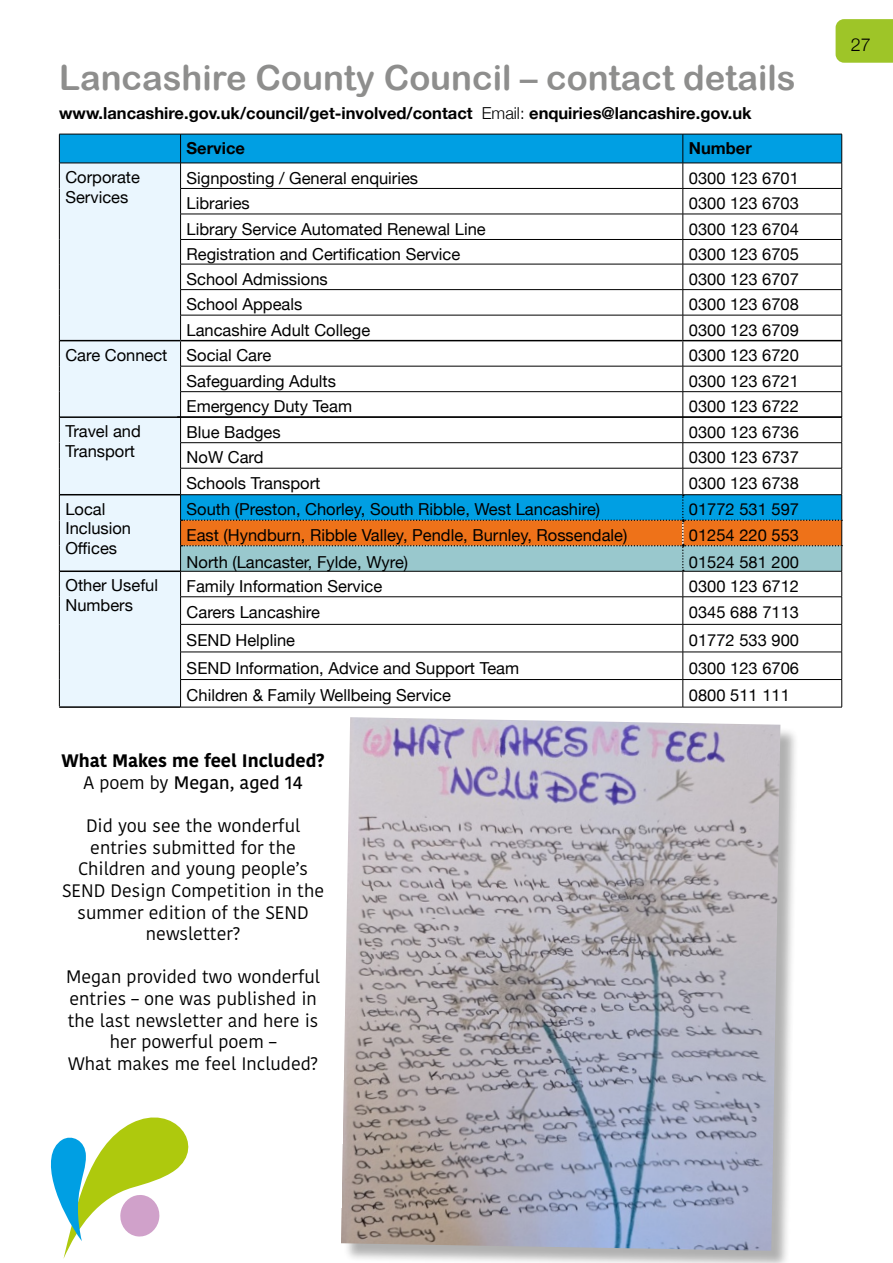
<style>
.page{position:relative;width:893px;height:1263px;background:#fff}
.page>*{position:absolute;margin:0;border:0;box-sizing:border-box;transform-origin:0 0}
.t1{font:34.65px "Arial Rounded MT Bold";color:#8e8e8d}
.t2{font:18px/21.6px "Kohinoor Devanagari";color:#000;text-align:center}
.t3{font:700 18px/21.6px "Kohinoor Devanagari";color:#000;text-align:center}
.t4{font:300 18px "Helvetica Neue";color:#000}
.t5{font:16.5px/19.8px "Helvetica Neue";color:#000}
.t6{font:700 16.5px/35.5px "Helvetica Neue";color:#000}
.s1{font-weight:300}
.s2{font-weight:400}
.s3{font-weight:500}
</style>
<div class="page">
<hr style="left:180px;top:707px;width:503px;height:1px;background:#000">
<hr style="left:683px;top:707px;width:159px;height:1px;background:#000">
<hr style="left:59px;top:706px;width:121px;height:2px;background:#000">
<svg style="left:59px;top:134px;width:783px;height:573px"></svg>
<hr style="left:60px;top:570px;width:120px;height:2px;background:#000">
<div style="left:836px;top:19px;width:57px;height:44px;background:#9ec528"></div>
<svg style="left:50px;top:1117px;width:139px;height:142px"></svg>
<hr style="left:177px;top:416px;width:665px;height:2px;background:#000">
<div style="left:343px;top:720px;width:456px;height:543px;background:#000;opacity:.31"></div>
<img style="left:341px;top:717px;width:439px;height:534px">
<h1 class="t1" style="left:59px;top:57px;width:738px">Lancashire County Council – contact details</h1>
<p class="t6" style="left:187px;top:96px;width:567px;text-indent:-127px">www.lancashire.gov.uk/council/get-involved/contact <span class="s1">Email:</span> enquiries@lancashire.gov.uk<br>Service</p>
<p class="t6" style="left:689px;top:131px;width:64px">Number</p>
<p class="t5" style="left:65px;top:168px;width:76px">Corporate<br>Services</p>
<p class="t5" style="left:187px;top:169px;width:233px">Signposting / General enquiries</p>
<p class="t5" style="left:689px;top:169px;width:112px">0300 123 6701</p>
<p class="t5" style="left:187px;top:194px;width:65px">Libraries</p>
<p class="t5" style="left:689px;top:194px;width:112px">0300 123 6703</p>
<p class="t5" style="left:187px;top:220px;width:301px">Library Service Automated Renewal Line</p>
<p class="t5" style="left:689px;top:220px;width:112px">0300 123 6704</p>
<p class="t5" style="left:187px;top:245px;width:275px">Registration and Certification Service</p>
<p class="t5" style="left:689px;top:245px;width:112px">0300 123 6705</p>
<p class="t5" style="left:187px;top:270px;width:143px">School Admissions</p>
<p class="t5" style="left:689px;top:270px;width:112px">0300 123 6707</p>
<p class="t5" style="left:187px;top:295px;width:117px">School Appeals</p>
<p class="t5" style="left:689px;top:295px;width:112px">0300 123 6708</p>
<p class="t5" style="left:187px;top:321px;width:185px">Lancashire Adult College</p>
<p class="t5" style="left:689px;top:321px;width:112px">0300 123 6709</p>
<p class="t5" style="left:65px;top:346px;width:207px">Care Connect Social Care</p>
<p class="t5" style="left:689px;top:346px;width:112px">0300 123 6720</p>
<p class="t5" style="left:187px;top:372px;width:151px">Safeguarding Adults</p>
<p class="t5" style="left:689px;top:372px;width:112px">0300 123 6721</p>
<p class="t5" style="left:187px;top:397px;width:167px">Emergency Duty Team</p>
<p class="t5" style="left:689px;top:397px;width:112px">0300 123 6722</p>
<p class="t5" style="left:65px;top:422px;width:77px">Travel and<br>Transport</p>
<p class="t5" style="left:187px;top:423px;width:96px">Blue Badges</p>
<p class="t5" style="left:689px;top:423px;width:112px">0300 123 6736</p>
<p class="t5" style="left:187px;top:448px;width:79px">NoW Card</p>
<p class="t5" style="left:689px;top:448px;width:112px">0300 123 6737</p>
<p class="t5" style="left:187px;top:474px;width:135px">Schools Transport</p>
<p class="t5" style="left:689px;top:474px;width:112px">0300 123 6738</p>
<p class="t5" style="left:65px;top:500px;width:67px">Local<br>Inclusion<br>Offices</p>
<p class="t5" style="left:187px;top:500px;width:415px">South (Preston, Chorley, South Ribble, West Lancashire)</p>
<p class="t5" style="left:689px;top:500px;width:112px">01772 531 597</p>
<p class="t5" style="left:187px;top:526px;width:442px">East (Hyndburn, Ribble Valley, Pendle, Burnley, Rossendale)</p>
<p class="t5" style="left:689px;top:526px;width:112px">01254 220 553</p>
<p class="t5" style="left:187px;top:553px;width:223px">North (Lancaster, Fylde, Wyre)</p>
<p class="t5" style="left:689px;top:553px;width:112px">01524 581 200</p>
<p class="t5" style="left:65px;top:576px;width:94px">Other Useful<br>Numbers</p>
<p class="t5" style="left:187px;top:577px;width:197px">Family Information Service</p>
<p class="t5" style="left:689px;top:577px;width:112px">0300 123 6712</p>
<p class="t5" style="left:187px;top:603px;width:135px">Carers Lancashire</p>
<p class="t5" style="left:689px;top:603px;width:112px">0345 688 7113</p>
<p class="t5" style="left:187px;top:631px;width:110px">SEND Helpline</p>
<p class="t5" style="left:689px;top:631px;width:112px">01772 533 900</p>
<p class="t5" style="left:187px;top:659px;width:334px">SEND Information, Advice and Support Team</p>
<p class="t5" style="left:689px;top:659px;width:112px">0300 123 6706</p>
<p class="t5" style="left:187px;top:686px;width:266px">Children &amp; Family Wellbeing Service</p>
<p class="t5" style="left:689px;top:686px;width:102px">0800 511 111</p>
<p class="t3" style="left:62px;top:750px;width:264px">What Makes me feel Included?<br><span class="s2">A poem by</span> <span class="s3">Megan, aged 14</span></p>
<p class="t2" style="left:62px;top:815px;width:264px">Did you see the wonderful entries submitted for the<br>Children and young people’s<br>SEND Design Competition in the summer edition of the SEND newsletter?</p>
<p class="t2" style="left:66px;top:966px;width:255px">Megan provided two wonderful entries – one was published in the last newsletter and here is her powerful poem –<br>What makes me feel Included?</p>
<p class="t4" style="left:851px;top:30px;width:22px">27</p>
</div>
